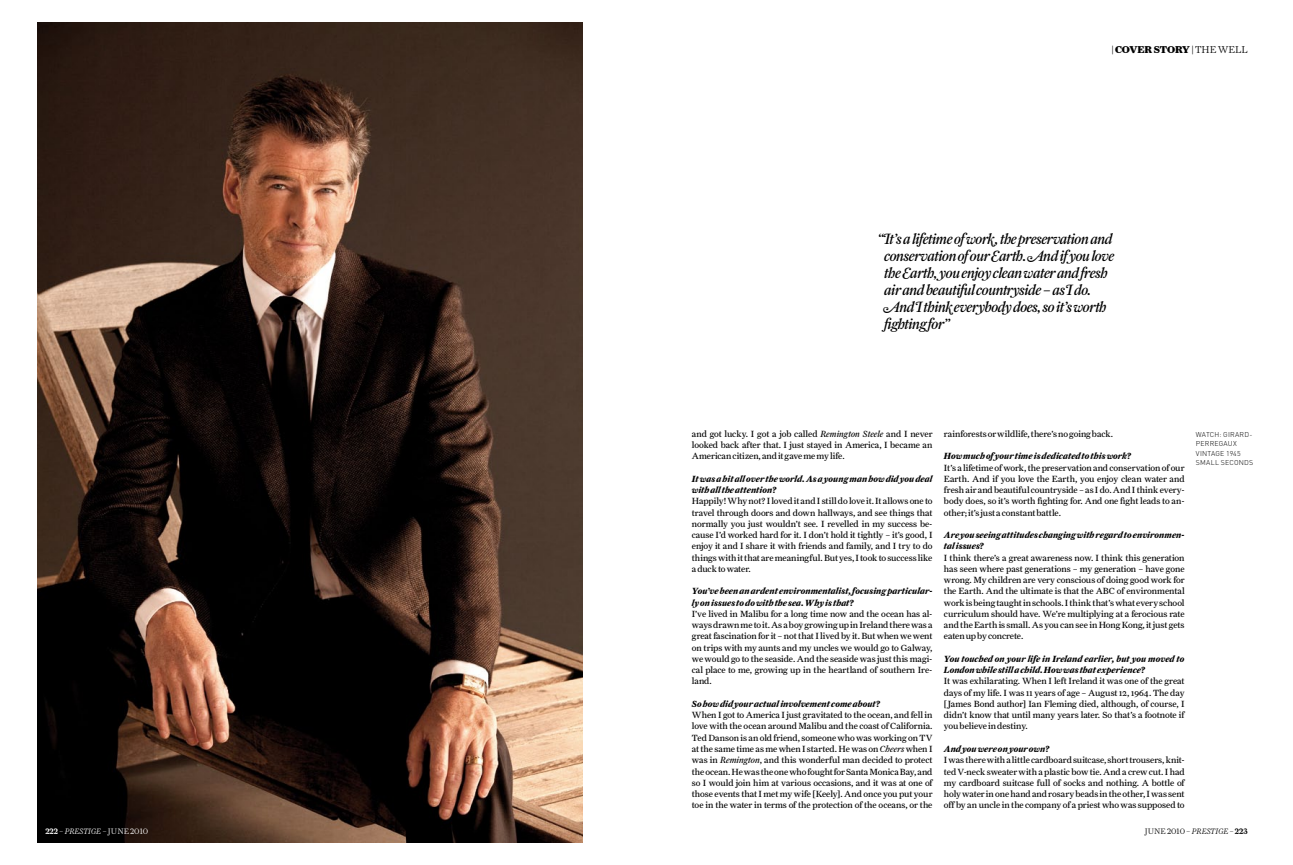
<style>
.page{position:relative;width:1293px;height:865px;background:#fff}
.page>*{position:absolute;margin:0;border:0;box-sizing:border-box;transform-origin:0 0}
.t1{font:15px/17px "Farnham Display Reg Ital Swash";letter-spacing:-.035em;color:#000}
.t2{font:900 10px "Farnham Display";color:#000}
.t3{font:9px/11.2px "Farnham Text";letter-spacing:-.005em;color:#000;text-align:justify}
.t4{font:italic 700 9px/11.2px "Farnham Text";color:#000}
.t5{font:300 8px "Farnham Display";color:#000}
.t6{font:300 8px "Farnham Display";color:#fff}
.t7{font:300 7px/9.5px "DIN Pro";letter-spacing:.025em;color:#000}
.s1{font-weight:500}
.s2{font-style:italic}
.s3{font-weight:300}
.s4{font-family:"Farnham Display";font-style:italic}
</style>
<div class="page">
<img style="left:37px;top:22px;width:546px;height:820px">
<p class="t6" style="left:45px;top:827px;width:104px"><span class="s1">222</span> – <span class="s2">PRESTIGE</span> – JUNE 2010</p>
<p class="t2" style="left:1111px;top:44px;width:138px"><span class="s3">|</span>COVER STORY <span class="s3">|THE WELL</span></p>
<h1 class="t1" style="left:884px;top:230px;width:232px;text-indent:-7px">“It’s a lifetime of work, the preservation and conservation of our Earth. And if you love the Earth, you enjoy clean water and fresh air and beautiful countryside – as I do.<br>And I think everybody does, so it’s worth fighting for”</h1>
<p class="t3" style="left:692px;top:428px;width:242px">and got lucky. I got a job called <span class="s4">Remington Steele</span> and I never looked back after that. I just stayed in America, I became an American citizen, and it gave me my life.</p>
<p class="t4" style="left:692px;top:473px;width:242px">It was a hit all over the world. As a young man how did you deal with all the attention?</p>
<p class="t3" style="left:692px;top:495px;width:242px">Happily! Why not? I loved it and I still do love it. It allows one to travel through doors and down hallways, and see things that normally you just wouldn’t see. I revelled in my success be&shy;cause I’d worked hard for it. I don’t hold it tightly – it’s good, I enjoy it and I share it with friends and family, and I try to do things with it that are meaningful. But yes, I took to success like a duck to water.</p>
<p class="t4" style="left:692px;top:585px;width:242px">You’ve been an ardent environmentalist, focusing particular&shy;ly on issues to do with the sea. Why is that?</p>
<p class="t3" style="left:692px;top:608px;width:242px">I’ve lived in Malibu for a long time now and the ocean has al&shy;ways drawn me to it. As a boy growing up in Ireland there was a great fascination for it – not that I lived by it. But when we went on trips with my aunts and my uncles we would go to Galway, we would go to the seaside. And the seaside was just this magi&shy;cal place to me, growing up in the heartland of southern Ire&shy;land.</p>
<p class="t4" style="left:692px;top:698px;width:190px">So how did your actual involvement come about?</p>
<p class="t3" style="left:692px;top:709px;width:242px">When I got to America I just gravitated to the ocean, and fell in love with the ocean around Malibu and the coast of California.<br>Ted Danson is an old friend, someone who was working on TV at the same time as me when I started. He was on <span class="s2">Cheers</span> when I was in <span class="s2">Remington</span>, and this wonderful man decided to protect the ocean. He was the one who fought for Santa Monica Bay, and so I would join him at various occasions, and it was at one of those events that I met my wife [Keely]. And once you put your toe in the water in terms of the protection of the oceans, or the</p>
<p class="t3" style="left:944px;top:428px;width:171px">rainforests or wildlife, there’s no going back.</p>
<p class="t4" style="left:944px;top:450px;width:189px">How much of your time is dedicated to this work?</p>
<p class="t3" style="left:944px;top:462px;width:242px">It’s a lifetime of work, the preservation and conservation of our Earth. And if you love the Earth, you enjoy clean water and fresh air and beautiful countryside – as I do. And I think every&shy;body does, so it’s worth fighting for. And one fight leads to an&shy;other; it’s just a constant battle.</p>
<p class="t4" style="left:944px;top:529px;width:242px">Are you seeing attitudes changing with regard to environmen&shy;tal issues?</p>
<p class="t3" style="left:944px;top:552px;width:242px">I think there’s a great awareness now. I think this generation has seen where past generations – my generation – have gone wrong. My children are very conscious of doing good work for the Earth. And the ultimate is that the ABC of environmental work is being taught in schools. I think that’s what every school curriculum should have. We’re multiplying at a ferocious rate and the Earth is small. As you can see in Hong Kong, it just gets eaten up by concrete.</p>
<p class="t4" style="left:944px;top:653px;width:242px">You touched on your life in Ireland earlier, but you moved to<br>London while still a child. How was that experience?</p>
<p class="t3" style="left:944px;top:675px;width:242px">It was exhilarating. When I left Ireland it was one of the great days of my life. I was 11 years of age – August 12, 1964. The day [James Bond author] Ian Fleming died, although, of course, I didn’t know that until many years later. So that’s a footnote if you believe in destiny.</p>
<p class="t4" style="left:944px;top:743px;width:107px">And you were on your own?</p>
<p class="t3" style="left:944px;top:754px;width:242px">I was there with a little cardboard suitcase, short trousers, knit&shy;ted V-neck sweater with a plastic bow tie. And a crew cut. I had my cardboard suitcase full of socks and nothing. A bottle of holy water in one hand and rosary beads in the other, I was sent off by an uncle in the company of a priest who was supposed to</p>
<p class="t7" style="left:1196px;top:429px;width:59px">WATCH: GIRARD-<br>PERREGAUX<br>VINTAGE 1945<br>SMALL SECONDS</p>
<p class="t5" style="left:1145px;top:827px;width:104px">JUNE 2010 – <span class="s2">PRESTIGE</span> –<span class="s1">223</span></p>
</div>
